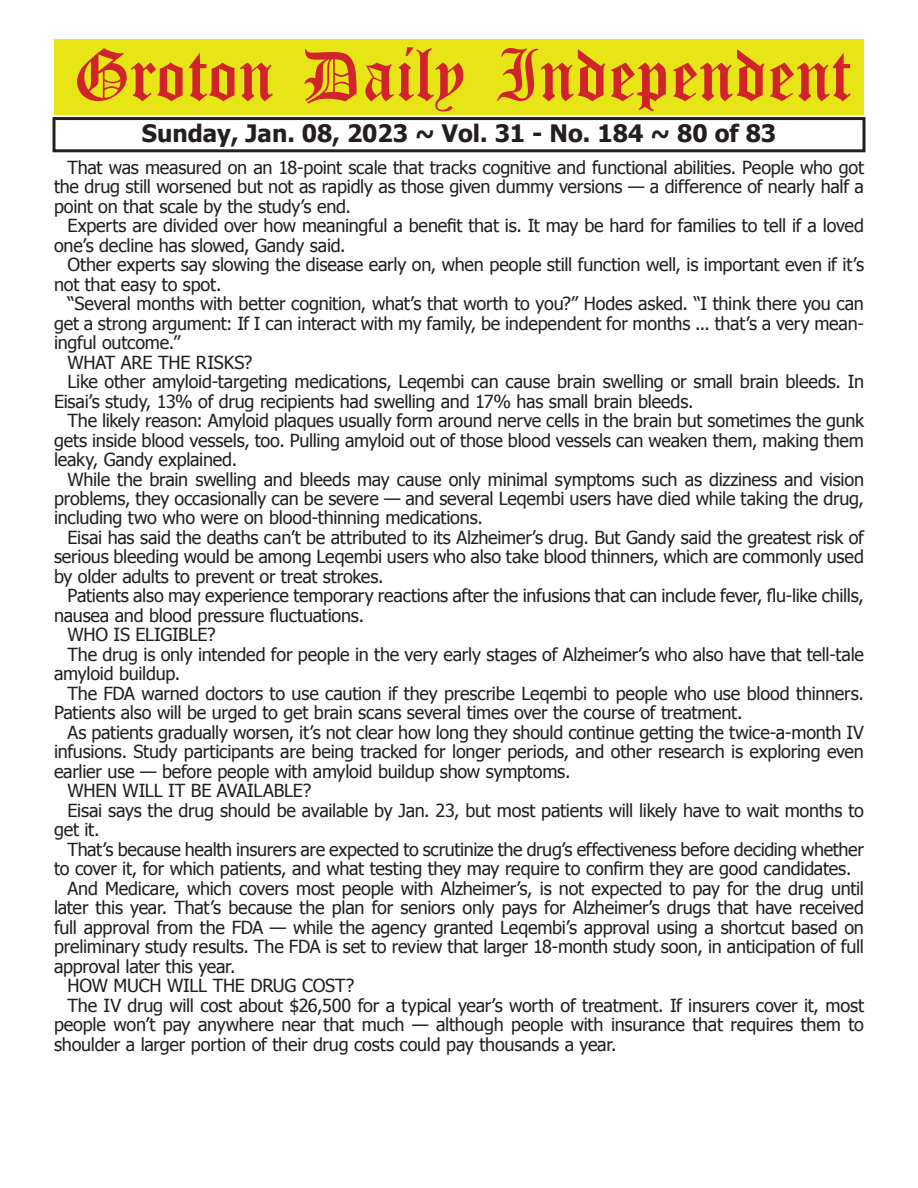
<style>
.page{position:relative;width:918px;height:1188px;background:#fff}
.page>*{position:absolute;margin:0;border:0;box-sizing:border-box;transform-origin:0 0}
.t1{font:54px "Old English Five";color:#d1232a}
.t2{font:700 24px "Tahoma";color:#231f20}
.t3{font:18px/19.5px "Tahoma";letter-spacing:-.01em;color:#231f20}
</style>
<div class="page">
<div style="left:52px;top:117px;width:814px;height:35px;border:3px solid #231f20"></div>
<div style="left:54px;top:40px;width:810px;height:75px;background:#e7e515"></div>
<h1 class="t1" style="left:73px;top:50px;width:779px">Groton Daily Independent</h1>
<h2 class="t2" style="left:142px;top:116px;width:636px">Sunday, Jan. 08, 2023 ~ Vol. 31 - No. 184 ~ 80 of 83</h2>
<p class="t3" style="left:54px;top:156px;width:812px;text-align:justify;text-indent:14px">That was measured on an 18-point scale that tracks cognitive and functional abilities. People who got the drug still worsened but not as rapidly as those given dummy versions — a difference of nearly half a point on that scale by the study’s end.</p>
<p class="t3" style="left:54px;top:215px;width:811px;text-indent:14px">Experts are divided over how meaningful a benefit that is. It may be hard for families to tell if a loved one’s decline has slowed, Gandy said.</p>
<p class="t3" style="left:54px;top:254px;width:812px;text-indent:14px">Other experts say slowing the disease early on, when people still function well, is important even if it’s not that easy to spot.</p>
<p class="t3" style="left:68px;top:293px;width:798px">“Several months with better cognition, what’s that worth to you?” Hodes asked. “I think there you can</p>
<p class="t3" style="left:54px;top:312px;width:812px">get a strong argument: If I can interact with my family, be independent for months ... that’s a very mean-</p>
<p class="t3" style="left:54px;top:332px;width:128px">ingful outcome.”</p>
<p class="t3" style="left:68px;top:351px;width:186px">WHAT ARE THE RISKS?</p>
<p class="t3" style="left:68px;top:371px;width:798px">Like other amyloid-targeting medications, Leqembi can cause brain swelling or small brain bleeds. In</p>
<p class="t3" style="left:54px;top:390px;width:641px">Eisai’s study, 13% of drug recipients had swelling and 17% has small brain bleeds.</p>
<p class="t3" style="left:68px;top:410px;width:798px">The likely reason: Amyloid plaques usually form around nerve cells in the brain but sometimes the gunk</p>
<p class="t3" style="left:54px;top:429px;width:812px">gets inside blood vessels, too. Pulling amyloid out of those blood vessels can weaken them, making them</p>
<p class="t3" style="left:54px;top:449px;width:185px">leaky, Gandy explained.</p>
<p class="t3" style="left:68px;top:468px;width:798px">While the brain swelling and bleeds may cause only minimal symptoms such as dizziness and vision</p>
<p class="t3" style="left:54px;top:488px;width:811px">problems, they occasionally can be severe — and several Leqembi users have died while taking the drug,</p>
<p class="t3" style="left:54px;top:507px;width:430px">including two who were on blood-thinning medications.</p>
<p class="t3" style="left:68px;top:527px;width:798px">Eisai has said the deaths can’t be attributed to its Alzheimer’s drug. But Gandy said the greatest risk of</p>
<p class="t3" style="left:54px;top:546px;width:812px">serious bleeding would be among Leqembi users who also take blood thinners, which are commonly used</p>
<p class="t3" style="left:54px;top:566px;width:331px">by older adults to prevent or treat strokes.</p>
<p class="t3" style="left:68px;top:585px;width:798px">Patients also may experience temporary reactions after the infusions that can include fever, flu-like chills,</p>
<p class="t3" style="left:54px;top:605px;width:312px">nausea and blood pressure fluctuations.</p>
<p class="t3" style="left:68px;top:624px;width:150px">WHO IS ELIGIBLE?</p>
<p class="t3" style="left:68px;top:644px;width:798px">The drug is only intended for people in the very early stages of Alzheimer’s who also have that tell-tale</p>
<p class="t3" style="left:54px;top:663px;width:128px">amyloid buildup.</p>
<p class="t3" style="left:68px;top:683px;width:798px">The FDA warned doctors to use caution if they prescribe Leqembi to people who use blood thinners.</p>
<p class="t3" style="left:54px;top:702px;width:690px">Patients also will be urged to get brain scans several times over the course of treatment.</p>
<p class="t3" style="left:68px;top:722px;width:798px">As patients gradually worsen, it’s not clear how long they should continue getting the twice-a-month IV</p>
<p class="t3" style="left:54px;top:741px;width:811px">infusions. Study participants are being tracked for longer periods, and other research is exploring even</p>
<p class="t3" style="left:54px;top:761px;width:518px">earlier use — before people with amyloid buildup show symptoms.</p>
<p class="t3" style="left:68px;top:780px;width:245px">WHEN WILL IT BE AVAILABLE?</p>
<p class="t3" style="left:68px;top:800px;width:798px">Eisai says the drug should be available by Jan. 23, but most patients will likely have to wait months to</p>
<p class="t3" style="left:54px;top:819px;width:47px">get it.</p>
<p class="t3" style="left:68px;top:839px;width:798px">That’s because health insurers are expected to scrutinize the drug’s effectiveness before deciding whether</p>
<p class="t3" style="left:54px;top:858px;width:799px">to cover it, for which patients, and what testing they may require to confirm they are good candidates.</p>
<p class="t3" style="left:68px;top:878px;width:798px">And Medicare, which covers most people with Alzheimer’s, is not expected to pay for the drug until</p>
<p class="t3" style="left:54px;top:897px;width:812px">later this year. That’s because the plan for seniors only pays for Alzheimer’s drugs that have received</p>
<p class="t3" style="left:54px;top:917px;width:812px">full approval from the FDA — while the agency granted Leqembi’s approval using a shortcut based on</p>
<p class="t3" style="left:54px;top:936px;width:812px">preliminary study results. The FDA is set to review that larger 18-month study soon, in anticipation of full</p>
<p class="t3" style="left:54px;top:956px;width:183px">approval later this year.</p>
<p class="t3" style="left:68px;top:975px;width:288px">HOW MUCH WILL THE DRUG COST?</p>
<p class="t3" style="left:68px;top:995px;width:798px">The IV drug will cost about $26,500 for a typical year’s worth of treatment. If insurers cover it, most</p>
<p class="t3" style="left:54px;top:1014px;width:811px">people won’t pay anywhere near that much — although people with insurance that requires them to</p>
<p class="t3" style="left:54px;top:1034px;width:564px">shoulder a larger portion of their drug costs could pay thousands a year.</p>
</div>
